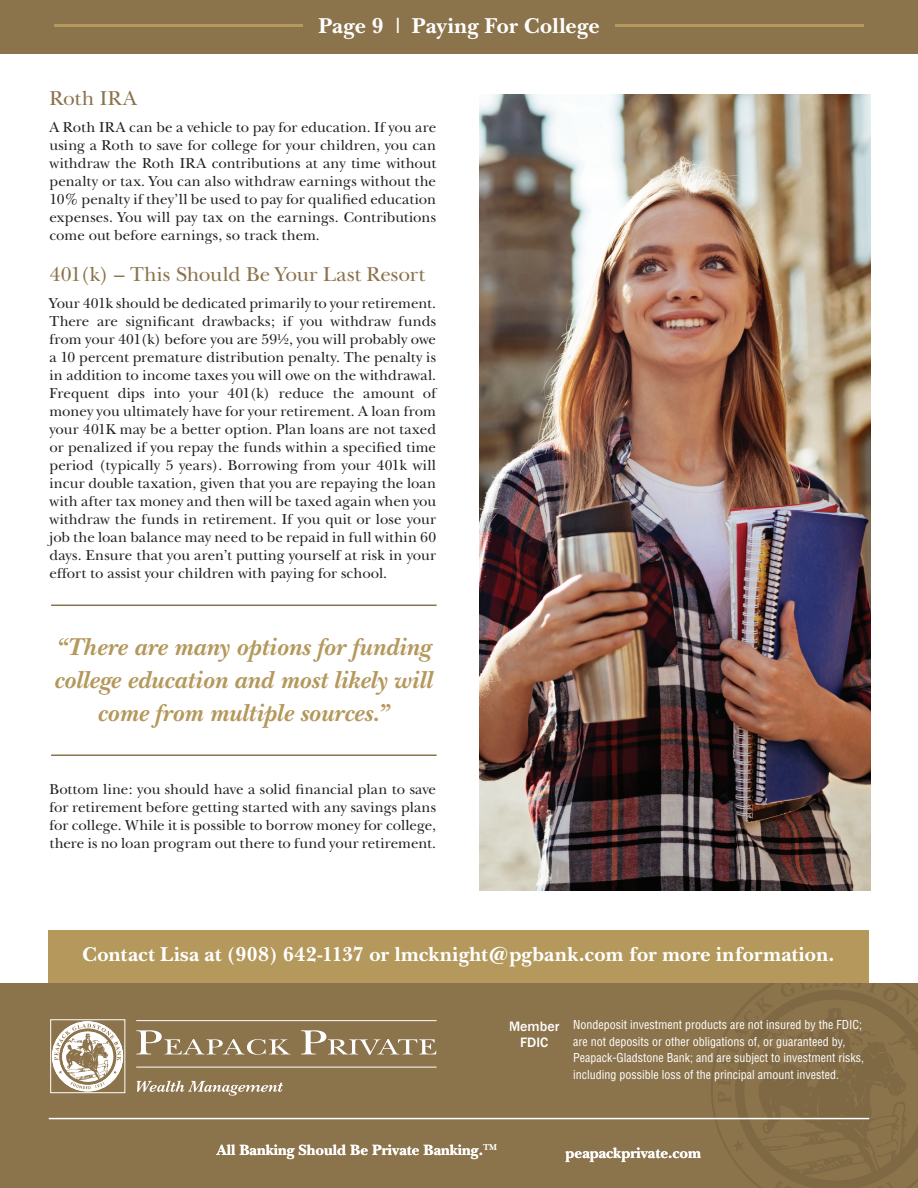
<style>
.page{position:relative;width:918px;height:1188px;background:#fff}
.page>*{position:absolute;margin:0;border:0;box-sizing:border-box;transform-origin:0 0}
.t1{font:italic 700 25.5px/33px "New Baskerville";letter-spacing:.005em;color:#b4985c;text-align:center}
.t2{font:700 22.5px "New Baskerville";letter-spacing:.005em;color:#fff}
.t3{font:700 21px "New Baskerville";letter-spacing:.01em;color:#fff}
.t4{font:21px "New Baskerville";color:#8b734b}
.t5{font:700 15.45px "New Baskerville";color:#fff}
.t6{font:15px/18px "New Baskerville";color:#231f20;text-align:justify}
.t7{font:500 13.95px/16.8px "Franklin Gothic";color:#fff;text-align:center}
.t8{font:condensed 12px/16.5px "Helvetica LT Std";color:#fff}
.t9{font:700 9px "New Baskerville";color:#fff}
</style>
<div class="page">
<div style="left:49px;top:930px;width:820px;height:108px;background:#b4985c"></div>
<div style="left:0;top:983px;width:918px;height:205px;background:#8b734b"></div>
<svg style="left:711px;top:983px;width:207px;height:205px"></svg>
<svg style="left:136px;top:1030px;width:155px;height:25px"></svg>
<svg style="left:301px;top:1030px;width:135px;height:25px"></svg>
<hr style="left:136px;top:1067px;width:301px;height:1px;background:#fff">
<hr style="left:136px;top:1020px;width:301px;height:1px;background:#fff">
<div style="left:50px;top:1019px;width:75px;height:74px;border:1px solid #fff"></div>
<div style="left:53px;top:1022px;width:70px;height:69px;border:1px solid #fff;border-radius:50%"></div>
<svg style="left:54px;top:1024px;width:67px;height:65px"></svg>
<svg style="left:137px;top:1081px;width:146px;height:15px"></svg>
<hr style="left:49px;top:1118px;width:820px;height:1px;background:#fff">
<div style="left:0;top:0;width:918px;height:54px;background:#8b734b"></div>
<hr style="left:615px;top:24px;width:249px;height:3px;background:#b4985c">
<hr style="left:54px;top:24px;width:249px;height:3px;background:#b4985c">
<hr style="left:51px;top:605px;width:386px;height:1px;background:#8b734b">
<hr style="left:51px;top:754px;width:386px;height:2px;background:#8b734b">
<img style="left:479px;top:94px;width:392px;height:797px">
<h2 class="t2" style="left:318px;top:12px;width:283px">Page 9 | Paying For College</h2>
<h3 class="t4" style="left:50px;top:86px;width:89px">Roth IRA</h3>
<p class="t6" style="left:50px;top:118px;width:388px">A Roth IRA can be a vehicle to pay for education. If you are using a Roth to save for college for your children, you can withdraw the Roth IRA contributions at any time without penalty or tax. You can also withdraw earnings without the 10% penalty if they’ll be used to pay for qualified education expenses. You will pay tax on the earnings. Contributions come out before earnings, so track them.</p>
<h3 class="t4" style="left:50px;top:262px;width:377px">401(k) – This Should Be Your Last Resort</h3>
<p class="t6" style="left:50px;top:294px;width:388px">Your 401k should be dedicated primarily to your retirement.<br>There are significant drawbacks; if you withdraw funds from your 401(k) before you are 59½, you will probably owe a 10 percent premature distribution penalty. The penalty is in addition to income taxes you will owe on the withdrawal.<br>Frequent dips into your 401(k) reduce the amount of money you ultimately have for your retirement. A loan from your 401K may be a better option. Plan loans are not taxed or penalized if you repay the funds within a specified time period (typically 5 years). Borrowing from your 401k will incur double taxation, given that you are repaying the loan with after tax money and then will be taxed again when you withdraw the funds in retirement. If you quit or lose your job the loan balance may need to be repaid in full within 60 days. Ensure that you aren’t putting yourself at risk in your effort to assist your children with paying for school.</p>
<h1 class="t1" style="left:54px;top:630px;width:380px">“There are many options for funding college education and most likely will come from multiple sources.”</h1>
<p class="t6" style="left:50px;top:780px;width:388px">Bottom line: you should have a solid financial plan to save for retirement before getting started with any savings plans for college. While it is possible to borrow money for college, there is no loan program out there to fund your retirement.</p>
<h3 class="t3" style="left:82px;top:942px;width:754px">Contact Lisa at (908) 642-1137 or lmcknight@pgbank.com for more information.</h3>
<p class="t7" style="left:509px;top:1018px;width:52px">Member<br>FDIC</p>
<p class="t8" style="left:573px;top:1017px;width:292px">Nondeposit investment products are not insured by the FDIC; are not deposits or other obligations of, or guaranteed by, Peapack-Gladstone Bank; and are subject to investment risks, including possible loss of the principal amount invested.</p>
<p class="t9" style="left:483px;top:1141px;width:16px">TM</p>
<p class="t5" style="left:217px;top:1141px;width:268px">All Banking Should Be Private Banking.</p>
<p class="t5" style="left:566px;top:1144px;width:137px">peapackprivate.com</p>
</div>
